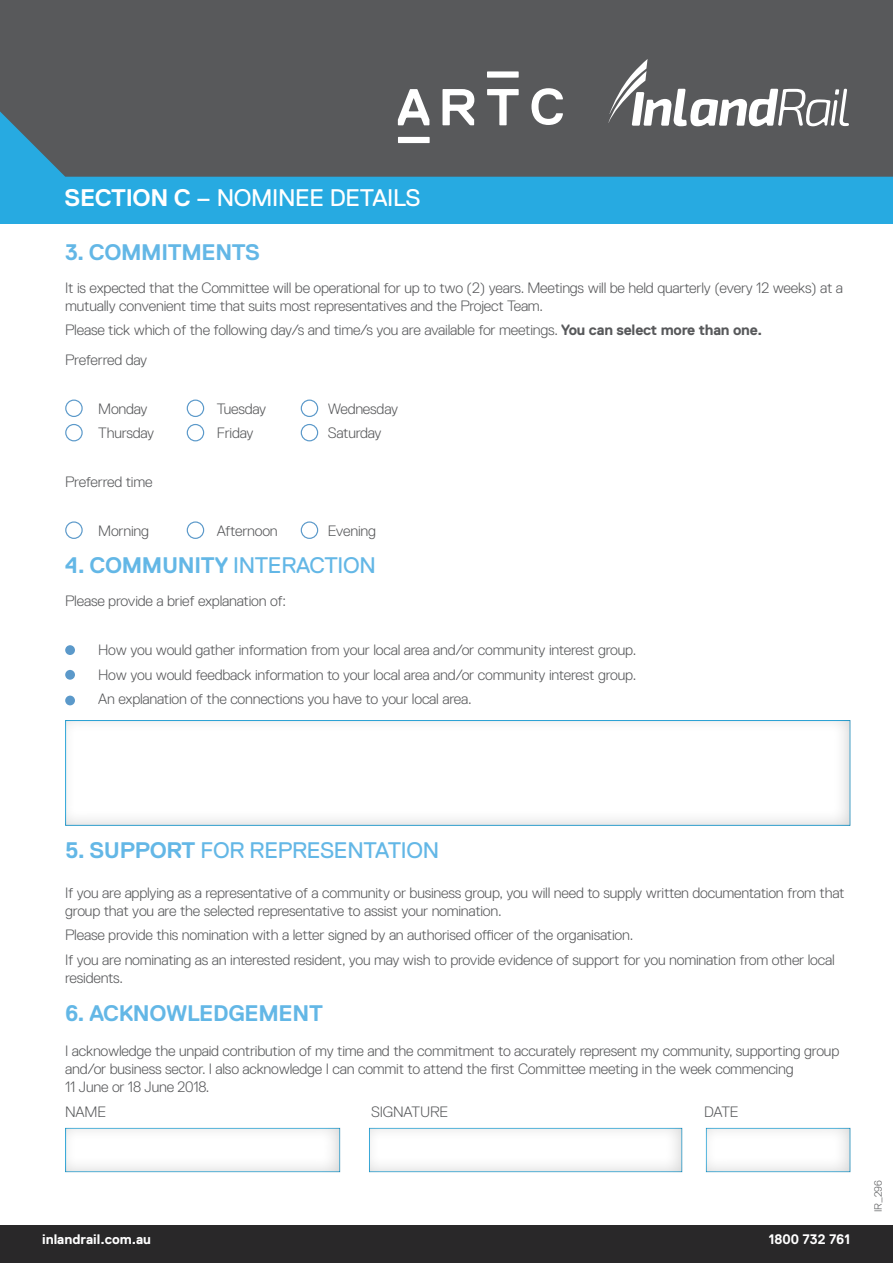
<style>
.page{position:relative;width:893px;height:1263px;background:#fff}
.page>*{position:absolute;margin:0;border:0;box-sizing:border-box;transform-origin:0 0}
.t1{font:24px "Replica";letter-spacing:-.015em;color:#fff}
.t2{font:700 22.5px "Replica";letter-spacing:-.015em;color:#63b7e6}
.t3{font:22.5px "Replica";letter-spacing:-.015em;color:#63b7e6}
.t4{font:300 15px/18px "Replica";letter-spacing:-.015em;color:#58595b}
.t5{font:700 13.8px "Replica";color:#fff}
.t6{font:300 10.5px "Replica";color:#58595b}
.s1{font-weight:700}
.s2{font-weight:400}
</style>
<div class="page">
<div style="left:0;top:0;width:893px;height:223px;background:#27aae1"></div>
<div style="left:0;top:1225px;width:893px;height:38px;background:#292829"></div>
<div style="left:0;top:0;width:893px;height:177px;background:#58595b"></div>
<svg style="left:398px;top:137px;width:32px;height:6px"></svg>
<svg style="left:487px;top:71px;width:32px;height:7px"></svg>
<svg style="left:398px;top:89px;width:31px;height:36px"></svg>
<svg style="left:487px;top:89px;width:32px;height:36px"></svg>
<svg style="left:442px;top:89px;width:32px;height:36px"></svg>
<svg style="left:531px;top:88px;width:32px;height:37px"></svg>
<svg style="left:608px;top:59px;width:241px;height:68px;background:#7f7f81"></svg>
<div style="left:51px;top:709px;width:812px;height:117px;background:#000;opacity:.18"></div>
<svg style="left:66px;top:400px;width:16px;height:16px"></svg>
<div style="left:65px;top:399px;width:18px;height:18px;border:1px solid #5b99ca;border-radius:50%"></div>
<div style="left:187px;top:399px;width:17px;height:18px;border:1px solid #5b99ca;border-radius:50%"></div>
<div style="left:301px;top:399px;width:17px;height:18px;border:1px solid #5b99ca;border-radius:50%"></div>
<div style="left:65px;top:424px;width:18px;height:17px;border:1px solid #5b99ca;border-radius:50%"></div>
<div style="left:187px;top:424px;width:17px;height:17px;border:1px solid #5b99ca;border-radius:50%"></div>
<div style="left:301px;top:424px;width:17px;height:17px;border:1px solid #5b99ca;border-radius:50%"></div>
<div style="left:65px;top:521px;width:18px;height:18px;border:1px solid #5b99ca;border-radius:50%"></div>
<div style="left:187px;top:521px;width:17px;height:18px;border:1px solid #5b99ca;border-radius:50%"></div>
<div style="left:301px;top:521px;width:17px;height:18px;border:1px solid #5b99ca;border-radius:50%"></div>
<div style="left:65px;top:670px;width:10px;height:10px;background:#5b99ca;border-radius:50%"></div>
<div style="left:52px;top:1117px;width:302px;height:57px;background:#000;opacity:.18"></div>
<div style="left:356px;top:1117px;width:339px;height:57px;background:#000;opacity:.18"></div>
<div style="left:691px;top:1117px;width:172px;height:57px;background:#000;opacity:.18"></div>
<div style="left:65px;top:645px;width:10px;height:10px;background:#5b99ca;border-radius:50%"></div>
<div style="left:65px;top:696px;width:10px;height:9px;background:#5b99ca;border-radius:50%"></div>
<h1 class="t1" style="left:65px;top:184px;width:357px"><span class="s1">SECTION C</span> – NOMINEE DETAILS</h1>
<h2 class="t2" style="left:65px;top:240px;width:196px">3. COMMITMENTS</h2>
<p class="t4" style="left:65px;top:278px;width:779px">It is expected that the Committee will be operational for up to two (2) years. Meetings will be held quarterly (every 12 weeks) at a mutually convenient time that suits most representatives and the Project Team.</p>
<p class="t4" style="left:65px;top:315px;width:699px;line-height:30.3px">Please tick which of the following day/s and time/s you are available for meetings. <span class="s1">You can select more than one.<br></span>Preferred day</p>
<p class="t4" style="left:98px;top:400px;width:51px">Monday</p>
<p class="t4" style="left:217px;top:400px;width:51px">Tuesday</p>
<p class="t4" style="left:328px;top:400px;width:72px">Wednesday</p>
<p class="t4" style="left:98px;top:424px;width:58px">Thursday</p>
<p class="t4" style="left:217px;top:424px;width:38px">Friday</p>
<p class="t4" style="left:328px;top:424px;width:55px">Saturday</p>
<p class="t4" style="left:65px;top:473px;width:89px">Preferred time</p>
<p class="t4" style="left:98px;top:522px;width:52px">Morning</p>
<p class="t4" style="left:217px;top:522px;width:63px">Afternoon</p>
<p class="t4" style="left:328px;top:522px;width:50px">Evening</p>
<h2 class="t2" style="left:65px;top:553px;width:312px">4. COMMUNITY <span class="s2">INTERACTION</span></h2>
<p class="t4" style="left:65px;top:592px;width:223px">Please provide a brief explanation of:</p>
<p class="t4" style="left:98px;top:638px;width:540px;line-height:24.5px;text-align:justify">How you would gather information from your local area and/or community interest group.<br>How you would feedback information to your local area and/or community interest group.<br>An explanation of the connections you have to your local area.</p>
<h2 class="t3" style="left:65px;top:838px;width:375px"><span class="s1">5. SUPPORT</span> FOR REPRESENTATION</h2>
<p class="t4" style="left:65px;top:884px;width:781px">If you are applying as a representative of a community or business group, you will need to supply written documentation from that group that you are the selected representative to assist your nomination.</p>
<p class="t4" style="left:65px;top:923px;width:771px;line-height:24.3px">Please provide this nomination with a letter signed by an authorised officer of the organisation.<br>If you are nominating as an interested resident, you may wish to provide evidence of support for you nomination from other local</p>
<p class="t4" style="left:65px;top:968px;width:59px">residents.</p>
<h2 class="t2" style="left:65px;top:1000px;width:259px">6. ACKNOWLEDGEMENT</h2>
<p class="t4" style="left:65px;top:1042px;width:776px">I acknowledge the unpaid contribution of my time and the commitment to accurately represent my community, supporting group and/or business sector. I also acknowledge I can commit to attend the first Committee meeting in the week commencing<br>11 June or 18 June 2018.</p>
<p class="t4" style="left:65px;top:1103px;width:42px">NAME</p>
<p class="t4" style="left:371px;top:1103px;width:78px">SIGNATURE</p>
<p class="t4" style="left:704px;top:1103px;width:36px">DATE</p>
<p class="t5" style="left:42px;top:1231px;width:111px">inlandrail.com.au</p>
<p class="t5" style="left:769px;top:1231px;width:83px">1800 732 761</p>
<p class="t6" style="left:872px;top:1212px;width:33px;rotate:-90deg">IR_296</p>
</div>
